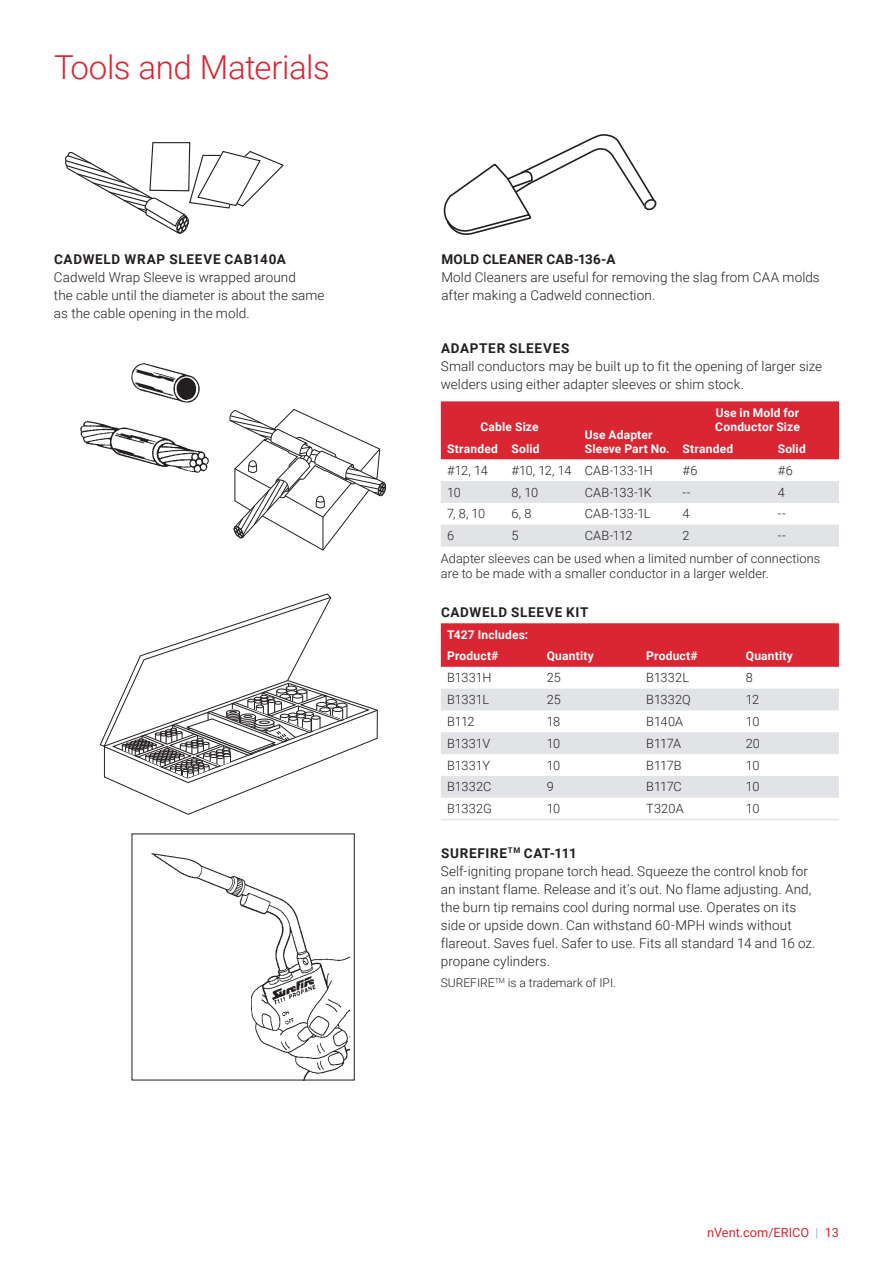
<style>
.page{position:relative;width:893px;height:1263px;background:#fff}
.page>*{position:absolute;margin:0;border:0;box-sizing:border-box;transform-origin:0 0}
.t1{font:300 33px "Roboto";letter-spacing:-.015em;color:#da2632}
.t2{font:300 13.5px/18px "Roboto";letter-spacing:.005em;color:#231f20}
.t3{font:700 13.5px "Roboto";letter-spacing:.05em;color:#231f20}
.t4{font:700 13.5px "Roboto";letter-spacing:.02em;color:#231f20}
.t5{font:300 12.75px/22.5px "Roboto";letter-spacing:.005em;color:#231f20}
.t6{font:300 12.75px "Roboto";letter-spacing:-.04em;color:#231f20}
.t7{font:12.75px "Roboto";color:#da2632}
.t8{font:700 12px/14.4px "Roboto";letter-spacing:.02em;color:#fff}
.t9{font:300 12px "Roboto";color:#231f20}
.s1{font-weight:700}
.s2{font-weight:300;color:#90969e}
</style>
<div class="page">
<img style="left:151px;top:853px;width:199px;height:225px">
<svg style="left:65px;top:142px;width:219px;height:92px"></svg>
<img style="left:80px;top:363px;width:129px;height:110px">
<svg style="left:229px;top:409px;width:157px;height:142px"></svg>
<svg style="left:99px;top:593px;width:279px;height:222px"></svg>
<hr style="left:333px;top:707px;width:10px;height:4px;background:#fff;border-radius:50%">
<div style="left:332px;top:707px;width:11px;height:5px;border:1px solid #231f20;border-radius:50%"></div>
<hr style="left:337px;top:703px;width:10px;height:4px;background:#fff;border-radius:50%">
<div style="left:337px;top:703px;width:10px;height:5px;border:1px solid #231f20;border-radius:50%"></div>
<svg style="left:443px;top:134px;width:214px;height:101px"></svg>
<div style="left:441px;top:401px;width:398px;height:58px;background:#da2632"></div>
<svg style="left:441px;top:481px;width:398px;height:66px"></svg>
<div style="left:441px;top:623px;width:398px;height:44px;background:#da2632"></div>
<svg style="left:441px;top:689px;width:398px;height:109px"></svg>
<hr style="left:441px;top:819px;width:99px;height:1px;background:#e1e3e6">
<hr style="left:540px;top:819px;width:100px;height:1px;background:#e1e3e6">
<hr style="left:640px;top:819px;width:99px;height:1px;background:#e1e3e6">
<hr style="left:739px;top:819px;width:100px;height:1px;background:#e1e3e6">
<h1 class="t1" style="left:54px;top:44px;width:277px">Tools and Materials</h1>
<p class="t3" style="left:54px;top:250px;width:233px">CADWELD WRAP SLEEVE CAB140A</p>
<p class="t2" style="left:54px;top:268px;width:272px">Cadweld Wrap Sleeve is wrapped around<br>the cable until the diameter is about the same as the cable opening in the mold.</p>
<p class="t4" style="left:441px;top:254px;width:176px">MOLD CLEANER CAB-136-A</p>
<p class="t2" style="left:441px;top:268px;width:380px">Mold Cleaners are useful for removing the slag from CAA molds after making a Cadweld connection.</p>
<p class="t3" style="left:441px;top:342px;width:130px">ADAPTER SLEEVES</p>
<p class="t2" style="left:441px;top:356px;width:383px">Small conductors may be built up to fit the opening of larger size welders using either adapter sleeves or shim stock.</p>
<p class="t8" style="left:481px;top:421px;width:59px">Cable Size</p>
<p class="t8" style="left:585px;top:428px;width:87px">Use Adapter<br>Sleeve Part No.</p>
<p class="t8" style="left:715px;top:406px;width:86px">Use in Mold for<br>Conductor Size</p>
<p class="t8" style="left:447px;top:442px;width:94px">Stranded Solid</p>
<p class="t8" style="left:682px;top:442px;width:52px">Stranded</p>
<p class="t8" style="left:778px;top:442px;width:29px">Solid</p>
<p class="t5" style="left:447px;top:458px;width:42px">#12, 14</p>
<p class="t6" style="left:512px;top:461px;width:143px">#10, 12, 14 CAB-133-1H</p>
<p class="t5" style="left:682px;top:458px;width:17px">#6</p>
<p class="t5" style="left:778px;top:458px;width:17px">#6</p>
<p class="t5" style="left:447px;top:480px;width:15px">10</p>
<p class="t5" style="left:512px;top:480px;width:28px">8, 10</p>
<p class="t5" style="left:585px;top:480px;width:69px">CAB-133-1K</p>
<p class="t5" style="left:682px;top:482px;width:10px">--</p>
<p class="t5" style="left:778px;top:480px;width:9px">4</p>
<p class="t5" style="left:447px;top:502px;width:40px">7, 8, 10</p>
<p class="t5" style="left:512px;top:502px;width:21px">6, 8</p>
<p class="t5" style="left:585px;top:502px;width:67px">CAB-133-1L</p>
<p class="t5" style="left:682px;top:502px;width:9px">4</p>
<p class="t5" style="left:778px;top:503px;width:10px">--</p>
<p class="t5" style="left:447px;top:524px;width:9px">6</p>
<p class="t5" style="left:512px;top:524px;width:9px">5</p>
<p class="t5" style="left:585px;top:524px;width:49px">CAB-112</p>
<p class="t5" style="left:682px;top:524px;width:9px">2</p>
<p class="t5" style="left:441px;top:525px;width:381px;text-indent:337px">--<br>Adapter sleeves can be used when a limited number of connections</p>
<p class="t5" style="left:441px;top:562px;width:330px">are to be made with a smaller conductor in a larger welder.</p>
<p class="t3" style="left:441px;top:607px;width:149px">CADWELD SLEEVE KIT</p>
<p class="t8" style="left:447px;top:624px;width:83px;line-height:21.8px">T427 Includes:<br>Product#</p>
<p class="t8" style="left:547px;top:650px;width:49px">Quantity</p>
<p class="t8" style="left:646px;top:650px;width:53px">Product#</p>
<p class="t8" style="left:746px;top:650px;width:49px">Quantity</p>
<p class="t5" style="left:447px;top:666px;width:46px">B1331H</p>
<p class="t5" style="left:547px;top:666px;width:16px">25</p>
<p class="t5" style="left:646px;top:666px;width:44px">B1332L</p>
<p class="t5" style="left:746px;top:667px;width:9px">8</p>
<p class="t5" style="left:447px;top:688px;width:43px">B1331L</p>
<p class="t5" style="left:547px;top:688px;width:16px">25</p>
<p class="t5" style="left:646px;top:688px;width:46px">B1332Q</p>
<p class="t5" style="left:746px;top:688px;width:15px">12</p>
<p class="t5" style="left:447px;top:710px;width:29px">B112</p>
<p class="t5" style="left:547px;top:710px;width:15px">18</p>
<p class="t5" style="left:646px;top:710px;width:39px">B140A</p>
<p class="t5" style="left:746px;top:710px;width:15px">10</p>
<p class="t5" style="left:447px;top:731px;width:45px">B1331V</p>
<p class="t5" style="left:547px;top:731px;width:15px">10</p>
<p class="t5" style="left:646px;top:731px;width:36px">B117A</p>
<p class="t5" style="left:746px;top:731px;width:16px">20</p>
<p class="t5" style="left:447px;top:753px;width:44px">B1331Y</p>
<p class="t5" style="left:547px;top:753px;width:15px">10</p>
<p class="t5" style="left:646px;top:753px;width:37px">B117B</p>
<p class="t5" style="left:746px;top:753px;width:15px">10</p>
<p class="t5" style="left:447px;top:775px;width:46px">B1332C</p>
<p class="t5" style="left:547px;top:775px;width:9px">9</p>
<p class="t5" style="left:646px;top:775px;width:37px">B117C</p>
<p class="t5" style="left:746px;top:775px;width:15px">10</p>
<p class="t5" style="left:447px;top:797px;width:46px">B1332G</p>
<p class="t5" style="left:547px;top:797px;width:15px">10</p>
<p class="t5" style="left:646px;top:797px;width:39px">T320A</p>
<p class="t5" style="left:746px;top:797px;width:15px">10</p>
<p class="t2" style="left:441px;top:843px;width:376px"><span class="s1">SUREFIRE</span><sup>TM</sup> <span class="s1">CAT-111<br></span>Self-igniting propane torch head. Squeeze the control knob for an instant flame. Release and it’s out. No flame adjusting. And, the burn tip remains cool during normal use. Operates on its side or upside down. Can withstand 60-MPH winds without flareout. Saves fuel. Safer to use. Fits all standard 14 and 16 oz. propane cylinders.</p>
<p class="t9" style="left:441px;top:974px;width:177px">SUREFIRE<sup>TM</sup> is a trademark of IPI.</p>
<p class="t7" style="left:707px;top:1226px;width:133px">nVent.com/ERICO <span class="s2">|</span> 13</p>
</div>
